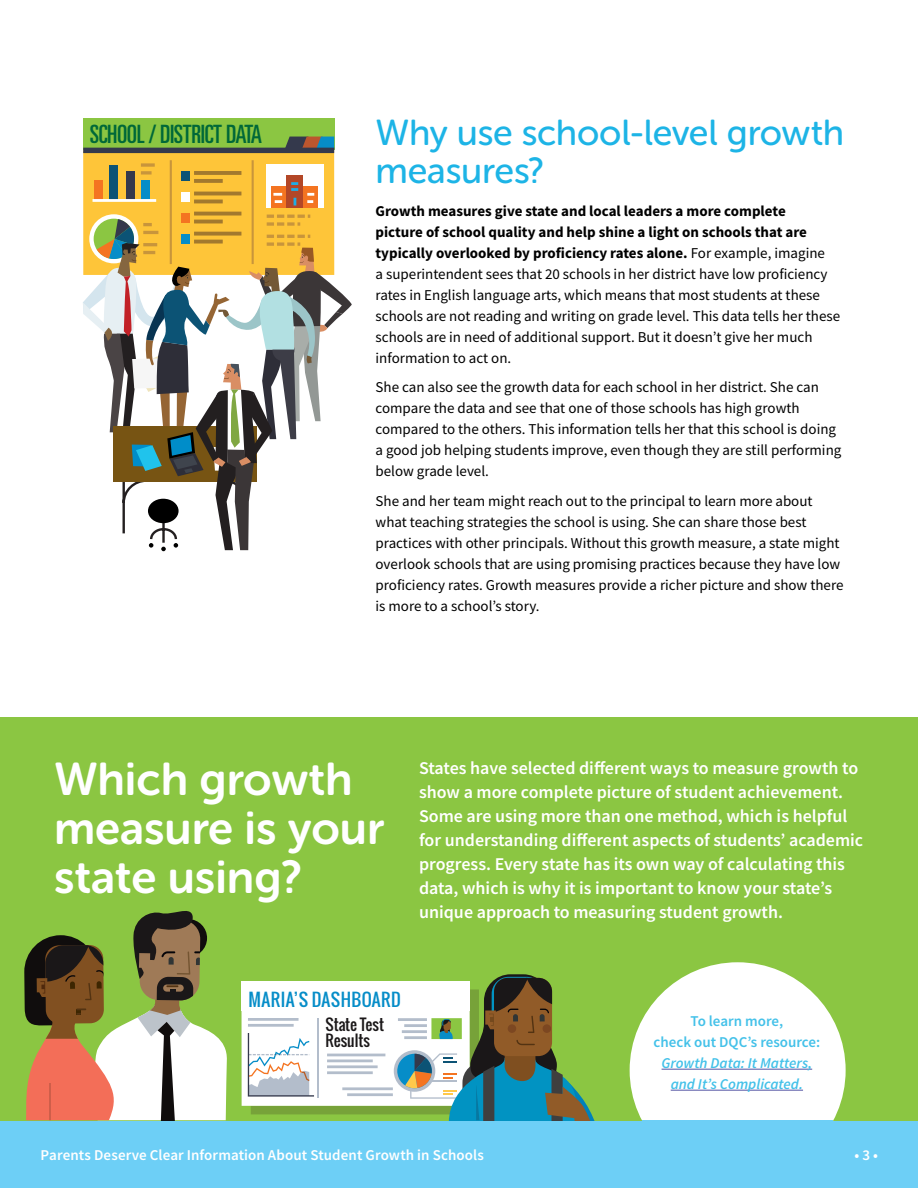
<style>
.page{position:relative;width:918px;height:1188px;background:#fff}
.page>*{position:absolute;margin:0;border:0;box-sizing:border-box;transform-origin:0 0}
.t1{font:45.75px/48.9px "Museo Sans Rounded 700";color:#fff}
.t2{font:36px/37.5px "Museo Sans Rounded 500";letter-spacing:-.01em;color:#1db4e6}
.t3{font:ultra-condensed 25.2px "Univers LT Std";letter-spacing:-.015em;color:#006838}
.t4{font:600 18px/24px "Source Sans Pro";color:#fff}
.t5{font:17.55px "Oswald";letter-spacing:.025em;color:#068dc8}
.t6{font:15.45px/16.6px "Oswald";letter-spacing:.005em;color:#1a1718}
.t7{font:15px/21px "Source Sans Pro";color:#000}
.t8{font:600 15px "Source Sans Pro";letter-spacing:.005em;color:#fff}
.t9{font:italic 600 15px/21px "Source Sans Pro";color:#43c1e9;text-align:center}
.t10{font:600 15px/21px "Source Sans Pro";color:#43c1e9;text-align:center}
.s1{font-weight:700}
</style>
<div class="page">
<div style="left:0;top:1120px;width:918px;height:68px;background:#6dcff6"></div>
<div style="left:0;top:717px;width:918px;height:403px;background:#8bc642"></div>
<div style="left:242px;top:981px;width:228px;height:29px;background:#fff"></div>
<div style="left:242px;top:1010px;width:228px;height:96px;background:#fff"></div>
<svg style="left:248px;top:974px;width:346px;height:146px"></svg>
<svg style="left:24px;top:911px;width:203px;height:209px"></svg>
<div style="left:630px;top:962px;width:216px;height:216px;background:#fff;border-radius:50%"></div>
<hr style="left:662px;top:1069px;width:150px;height:1px;background:#5251a2">
<hr style="left:671px;top:1090px;width:132px;height:1px;background:#5251a2">
<div style="left:643px;top:1120px;width:190px;height:68px;background:#6dcff6"></div>
<div style="left:83px;top:118px;width:251px;height:32px;background:#8bc642"></div>
<div style="left:83px;top:150px;width:251px;height:125px;background:#fec539"></div>
<hr style="left:170px;top:160px;width:2px;height:104px;background:#c8953b">
<hr style="left:252px;top:160px;width:2px;height:104px;background:#c8953b">
<div style="left:94px;top:180px;width:9px;height:21px;background:#f47421"></div>
<div style="left:109px;top:166px;width:9px;height:35px;background:#0c5375"></div>
<div style="left:126px;top:172px;width:9px;height:29px;background:#34394c"></div>
<div style="left:141px;top:180px;width:9px;height:21px;background:#068dc8"></div>
<svg style="left:141px;top:163px;width:14px;height:4px"></svg>
<svg style="left:141px;top:171px;width:11px;height:4px"></svg>
<hr style="left:93px;top:199px;width:63px;height:3px;background:#fff">
<div style="left:181px;top:172px;width:8px;height:9px;background:#0c5375"></div>
<hr style="left:194px;top:171px;width:47px;height:4px;background:#a2792e">
<hr style="left:194px;top:179px;width:29px;height:4px;background:#a2792e">
<hr style="left:194px;top:192px;width:47px;height:3px;background:#a2792e">
<hr style="left:194px;top:200px;width:29px;height:3px;background:#a2792e">
<hr style="left:194px;top:212px;width:47px;height:4px;background:#a2792e">
<div style="left:181px;top:192px;width:8px;height:9px;background:#fff"></div>
<div style="left:181px;top:213px;width:8px;height:9px;background:#f47421"></div>
<div style="left:266px;top:164px;width:58px;height:44px;background:#fff"></div>
<div style="left:271px;top:187px;width:46px;height:21px;background:#f47421"></div>
<div style="left:287px;top:175px;width:16px;height:33px;background:#b34727"></div>
<svg style="left:294px;top:198px;width:2px;height:8px"></svg>
<svg style="left:307px;top:193px;width:7px;height:10px"></svg>
<svg style="left:273px;top:193px;width:9px;height:10px"></svg>
<svg style="left:291px;top:182px;width:7px;height:9px"></svg>
<svg style="left:285px;top:137px;width:49px;height:11px"></svg>
<div style="left:83px;top:148px;width:251px;height:5px;background:#34394c"></div>
<svg style="left:83px;top:215px;width:269px;height:336px"></svg>
<h3 class="t3" style="left:90px;top:119px;width:174px">SCHOOL / DISTRICT DATA</h3>
<h2 class="t2" style="left:376px;top:114px;width:470px">Why use school-level growth measures?</h2>
<p class="t7" style="left:376px;top:200px;width:466px"><span class="s1">Growth measures give state and local leaders a more complete<br>picture of school quality and help shine a light on schools that are typically overlooked by proficiency rates alone.</span> For example, imagine<br>a superintendent sees that 20 schools in her district have low proficiency rates in English language arts, which means that most students at these schools are not reading and writing on grade level. This data tells her these schools are in need of additional support. But it doesn’t give her much information to act on.</p>
<p class="t7" style="left:376px;top:377px;width:467px">She can also see the growth data for each school in her district. She can compare the data and see that one of those schools has high growth compared to the others. This information tells her that this school is doing a good job helping students improve, even though they are still performing below grade level.</p>
<p class="t7" style="left:376px;top:491px;width:470px">She and her team might reach out to the principal to learn more about what teaching strategies the school is using. She can share those best practices with other principals. Without this growth measure, a state might overlook schools that are using promising practices because they have low proficiency rates. Growth measures provide a richer picture and show there is more to a school’s story.</p>
<h1 class="t1" style="left:54px;top:755px;width:332px">Which growth measure is your state using?</h1>
<p class="t4" style="left:419px;top:756px;width:446px">States have selected different ways to measure growth to show a more complete picture of student achievement.<br>Some are using more than one method, which is helpful for understanding different aspects of students’ academic progress. Every state has its own way of calculating this data, which is why it is important to know your state’s unique approach to measuring student growth.</p>
<p class="t5" style="left:249px;top:986px;width:154px">MARIA’S DASHBOARD</p>
<p class="t6" style="left:325px;top:1016px;width:60px">State Test<br>Results</p>
<p class="t10" style="left:654px;top:1010px;width:168px">To learn more,<br>check out DQC’s resource:</p>
<p class="t9" style="left:662px;top:1052px;width:152px">Growth Data: It Matters, and It’s Complicated.</p>
<p class="t8" style="left:40px;top:1145px;width:445px">Parents Deserve Clear Information About Student Growth in Schools</p>
<p class="t8" style="left:855px;top:1145px;width:25px">• 3 •</p>
</div>
